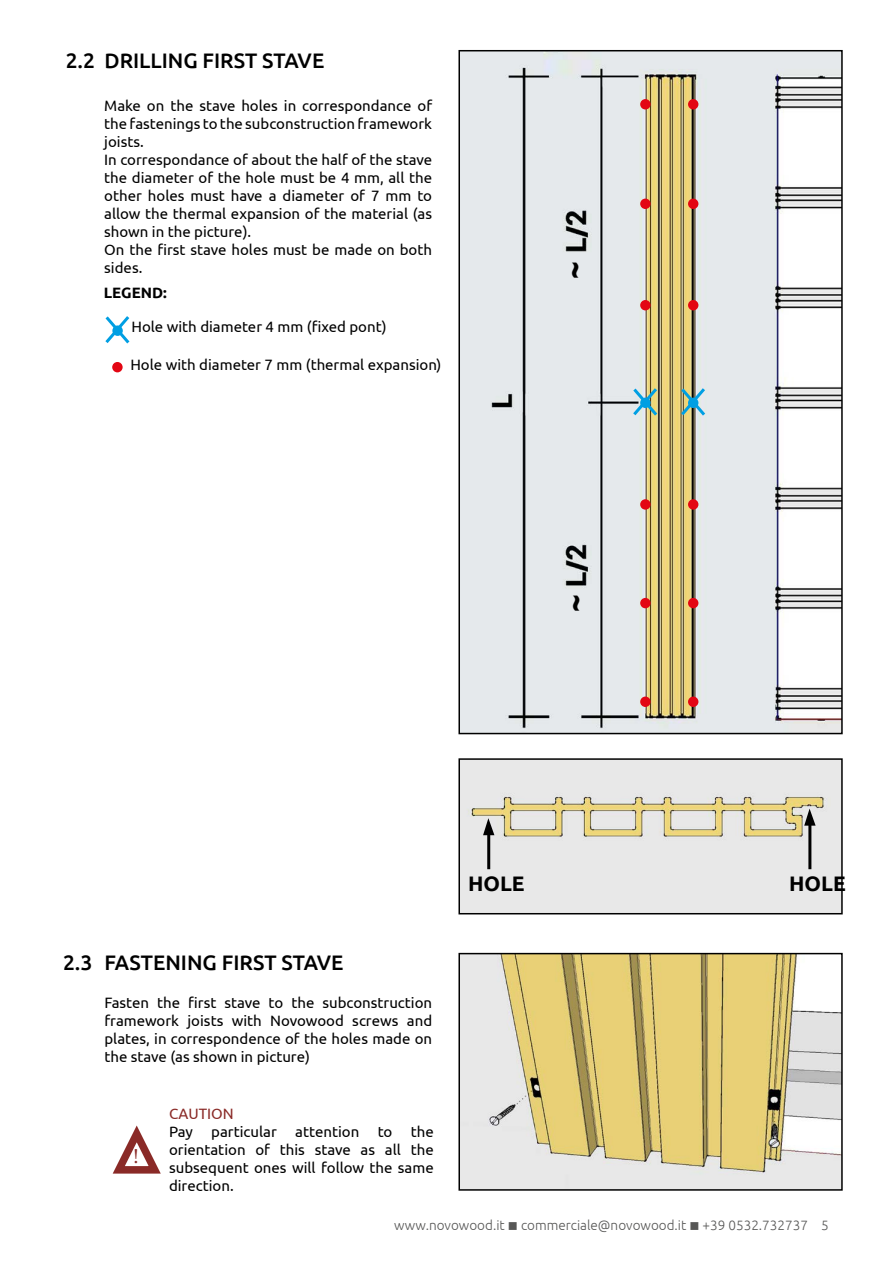
<style>
.page{position:relative;width:893px;height:1263px;background:#fff}
.page>*{position:absolute;margin:0;border:0;box-sizing:border-box;transform-origin:0 0}
.t1{font:900 27px "Arial";color:#000}
.t2{font:500 21px "Ubuntu";color:#000}
.t3{font:700 21px "Ubuntu";color:#000}
.t4{font:21px "Minion Pro";color:#8a2a27}
.t5{font:15px/18px "Ubuntu";color:#000;text-align:justify}
.t6{font:700 15px "Ubuntu";color:#000}
.t7{font:15px "Ubuntu";color:#8a2a27}
.t8{font:300 13.5px "Ubuntu";color:#575756}
</style>
<div class="page">
<img style="left:461px;top:53px;width:379px;height:678px">
<div style="left:458px;top:50px;width:385px;height:684px;border:2px solid #000"></div>
<img style="left:461px;top:761px;width:379px;height:150px">
<div style="left:458px;top:758px;width:385px;height:156px;border:2px solid #000"></div>
<img style="left:461px;top:956px;width:379px;height:232px">
<div style="left:458px;top:953px;width:385px;height:238px;border:2px solid #000"></div>
<svg style="left:112px;top:1125px;width:49px;height:49px"></svg>
<div style="left:688px;top:99px;width:10px;height:10px;background:#e30613;border-radius:50%"></div>
<div style="left:688px;top:199px;width:10px;height:10px;background:#e30613;border-radius:50%"></div>
<div style="left:688px;top:300px;width:10px;height:10px;background:#e30613;border-radius:50%"></div>
<div style="left:112px;top:362px;width:11px;height:10px;background:#e30613;border-radius:50%"></div>
<div style="left:688px;top:499px;width:10px;height:11px;background:#e30613;border-radius:50%"></div>
<div style="left:688px;top:598px;width:10px;height:10px;background:#e30613;border-radius:50%"></div>
<div style="left:688px;top:696px;width:10px;height:11px;background:#e30613;border-radius:50%"></div>
<div style="left:640px;top:99px;width:11px;height:10px;background:#e30613;border-radius:50%"></div>
<div style="left:640px;top:199px;width:11px;height:10px;background:#e30613;border-radius:50%"></div>
<div style="left:640px;top:300px;width:11px;height:10px;background:#e30613;border-radius:50%"></div>
<div style="left:640px;top:499px;width:11px;height:11px;background:#e30613;border-radius:50%"></div>
<div style="left:640px;top:598px;width:11px;height:10px;background:#e30613;border-radius:50%"></div>
<div style="left:640px;top:696px;width:11px;height:11px;background:#e30613;border-radius:50%"></div>
<svg style="left:678px;top:385px;width:30px;height:34px"></svg>
<svg style="left:630px;top:385px;width:30px;height:34px"></svg>
<svg style="left:105px;top:316px;width:25px;height:28px"></svg>
<hr style="left:487px;top:828px;width:3px;height:41px;background:#000">
<hr style="left:808px;top:823px;width:3px;height:46px;background:#000">
<svg style="left:483px;top:818px;width:11px;height:17px"></svg>
<svg style="left:804px;top:809px;width:12px;height:17px"></svg>
<h2 class="t2" style="left:66px;top:47px;width:260px">2.2 DRILLING FIRST STAVE</h2>
<p class="t5" style="left:104px;top:96px;width:329px;text-align:left">Make on the stave holes in correspondance of the fastenings to the subconstruction framework joists.<br>In correspondance of about the half of the stave the diameter of the hole must be 4 mm, all the other holes must have a diameter of 7 mm to allow the thermal expansion of the material (as shown in the picture).<br>On the first stave holes must be made on both sides.</p>
<p class="t6" style="left:104px;top:284px;width:65px">LEGEND:</p>
<p class="t5" style="left:131px;top:317px;width:257px">Hole with diameter 4 mm (fixed pont)</p>
<p class="t5" style="left:130px;top:355px;width:313px">Hole with diameter 7 mm (thermal expansion)</p>
<h1 class="t1" style="left:556px;top:279px;width:19px;rotate:-90deg">~</h1>
<h1 class="t1" style="left:557px;top:611px;width:19px;rotate:-90deg">~</h1>
<h2 class="t2" style="left:63px;top:950px;width:31px">2.3</h2>
<h2 class="t2" style="left:104px;top:950px;width:241px">FASTENING FIRST STAVE</h2>
<p class="t5" style="left:104px;top:993px;width:329px">Fasten the first stave to the subconstruction framework joists with Novowood screws and plates, in correspondence of the holes made on the stave (as shown in picture)</p>
<h2 class="t4" style="left:133px;top:1143px;width:7px">!</h2>
<p class="t7" style="left:169px;top:1104px;width:66px">CAUTION</p>
<p class="t5" style="left:169px;top:1122px;width:266px">Pay particular attention to the orientation of this stave as all the subsequent ones will follow the same direction.</p>
<h2 class="t3" style="left:468px;top:871px;width:58px">HOLE</h2>
<h2 class="t3" style="left:789px;top:871px;width:58px">HOLE</h2>
<p class="t8" style="left:394px;top:1217px;width:436px">www.novowood.it ■ commerciale@novowood.it ■ +39 0532.732737 5</p>
</div>
